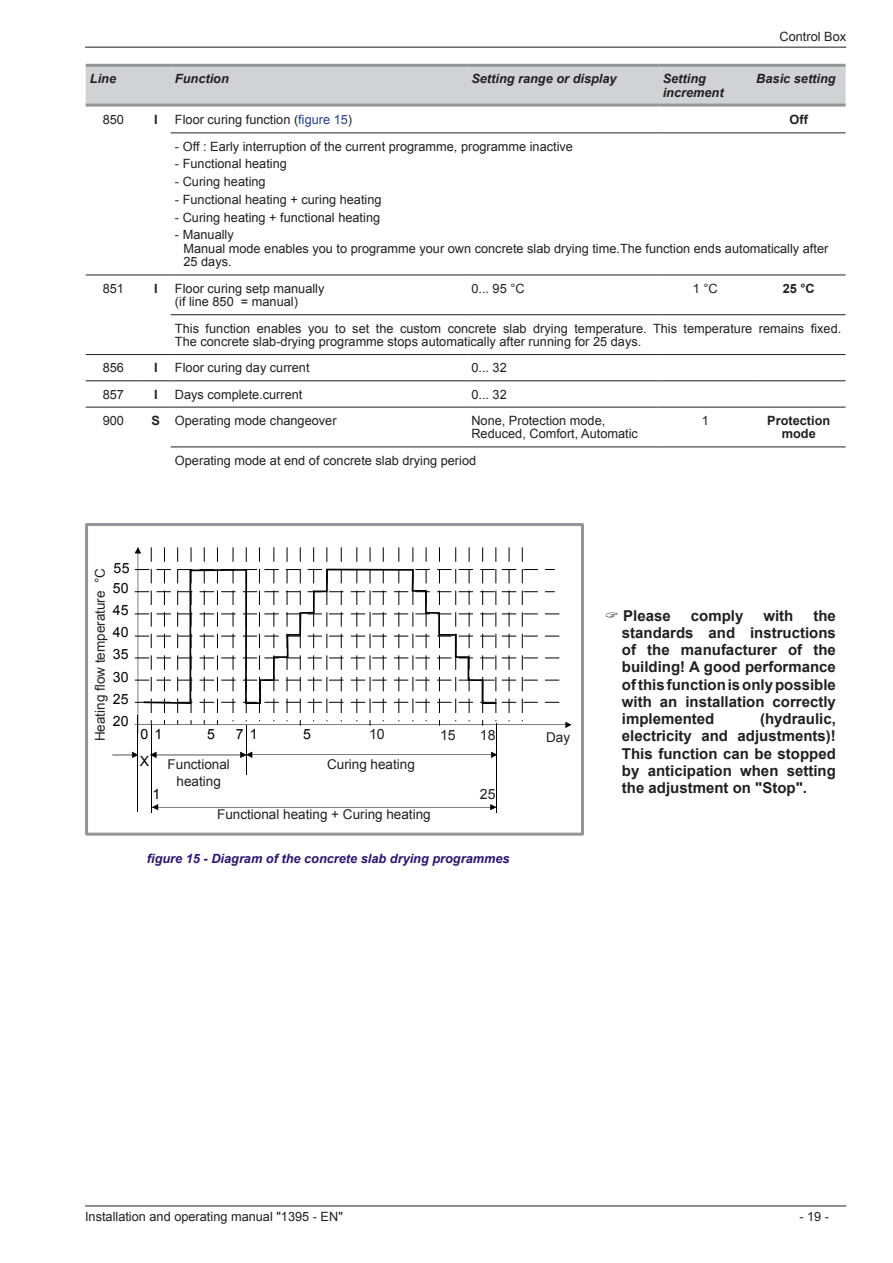
<style>
.page{position:relative;width:893px;height:1263px;background:#fff}
.page>*{position:absolute;margin:0;border:0;box-sizing:border-box;transform-origin:0 0}
.t1{font:700 15px/17.2px "Arial";color:#231f20;text-align:justify}
.t2{font:14.1px/22.2px "Arial";letter-spacing:.015em;color:#010202;text-align:justify}
.t3{font:14.1px "Arial";color:#231f20}
.t4{font:13.5px/17.2px "Arial";color:#231f20;text-align:center}
.t5{font:12.75px/13.5px "Arial";color:#231f20}
.t6{font:italic 700 12.75px/13.5px "Arial";color:#231f20}
.t7{font:italic 700 12.75px "Arial";color:#29166f}
.t8{font:700 12.75px/13.5px "Arial";color:#231f20;text-align:center}
.s1{color:#253f8e}
.s2{font-weight:700}
</style>
<div class="page">
<hr style="left:85px;top:47px;width:761px;height:1px;background:#231f20">
<hr style="left:85px;top:1205px;width:761px;height:1px;background:#231f20">
<div style="left:86px;top:67px;width:760px;height:37px;background:#d1d2d4"></div>
<hr style="left:86px;top:64px;width:55px;height:3px;background:#939598">
<hr style="left:141px;top:64px;width:30px;height:3px;background:#939598">
<hr style="left:171px;top:64px;width:296px;height:3px;background:#939598">
<hr style="left:467px;top:64px;width:191px;height:3px;background:#939598">
<hr style="left:658px;top:64px;width:94px;height:3px;background:#939598">
<hr style="left:752px;top:64px;width:94px;height:3px;background:#939598">
<hr style="left:86px;top:104px;width:55px;height:3px;background:#939598">
<hr style="left:141px;top:104px;width:30px;height:3px;background:#939598">
<hr style="left:171px;top:104px;width:296px;height:3px;background:#939598">
<hr style="left:467px;top:104px;width:191px;height:3px;background:#939598">
<hr style="left:658px;top:104px;width:94px;height:3px;background:#939598">
<hr style="left:752px;top:104px;width:94px;height:3px;background:#939598">
<hr style="left:171px;top:446px;width:296px;height:1px;background:#231f20">
<hr style="left:467px;top:446px;width:191px;height:1px;background:#231f20">
<hr style="left:658px;top:446px;width:94px;height:1px;background:#231f20">
<hr style="left:752px;top:446px;width:94px;height:1px;background:#231f20">
<hr style="left:171px;top:132px;width:296px;height:1px;background:#231f20">
<hr style="left:467px;top:132px;width:191px;height:1px;background:#231f20">
<hr style="left:658px;top:132px;width:94px;height:1px;background:#231f20">
<hr style="left:752px;top:132px;width:94px;height:1px;background:#231f20">
<hr style="left:171px;top:275px;width:296px;height:1px;background:#231f20">
<hr style="left:467px;top:275px;width:191px;height:1px;background:#231f20">
<hr style="left:658px;top:275px;width:94px;height:1px;background:#231f20">
<hr style="left:752px;top:275px;width:94px;height:1px;background:#231f20">
<hr style="left:171px;top:314px;width:296px;height:1px;background:#231f20">
<hr style="left:467px;top:314px;width:191px;height:1px;background:#231f20">
<hr style="left:658px;top:314px;width:94px;height:1px;background:#231f20">
<hr style="left:752px;top:314px;width:94px;height:1px;background:#231f20">
<hr style="left:171px;top:354px;width:296px;height:1px;background:#231f20">
<hr style="left:467px;top:354px;width:191px;height:1px;background:#231f20">
<hr style="left:658px;top:354px;width:94px;height:1px;background:#231f20">
<hr style="left:752px;top:354px;width:94px;height:1px;background:#231f20">
<hr style="left:86px;top:380px;width:55px;height:1px;background:#231f20">
<hr style="left:141px;top:380px;width:30px;height:1px;background:#231f20">
<hr style="left:171px;top:380px;width:296px;height:1px;background:#231f20">
<hr style="left:467px;top:380px;width:191px;height:1px;background:#231f20">
<hr style="left:658px;top:380px;width:94px;height:1px;background:#231f20">
<hr style="left:752px;top:380px;width:94px;height:1px;background:#231f20">
<hr style="left:86px;top:407px;width:55px;height:1px;background:#231f20">
<hr style="left:141px;top:407px;width:30px;height:1px;background:#231f20">
<hr style="left:171px;top:407px;width:296px;height:1px;background:#231f20">
<hr style="left:467px;top:407px;width:191px;height:1px;background:#231f20">
<hr style="left:658px;top:407px;width:94px;height:1px;background:#231f20">
<hr style="left:752px;top:407px;width:94px;height:1px;background:#231f20">
<hr style="left:86px;top:275px;width:55px;height:1px;background:#231f20">
<hr style="left:141px;top:275px;width:30px;height:1px;background:#231f20">
<hr style="left:86px;top:354px;width:55px;height:1px;background:#231f20">
<hr style="left:141px;top:354px;width:30px;height:1px;background:#231f20">
<hr style="left:151px;top:724px;width:1px;height:88px;background:#010202">
<hr style="left:246px;top:726px;width:1px;height:49px;background:#010202">
<hr style="left:496px;top:723px;width:1px;height:90px;background:#010202">
<hr style="left:137px;top:715px;width:1px;height:97px;background:#010202">
<svg style="left:134px;top:547px;width:437px;height:187px"></svg>
<svg style="left:150px;top:752px;width:346px;height:6px"></svg>
<svg style="left:152px;top:804px;width:344px;height:6px"></svg>
<svg style="left:112px;top:752px;width:25px;height:6px"></svg>
<div style="left:85px;top:523px;width:499px;height:313px;border:3px solid #939598"></div>
<p class="t5" style="left:780px;top:30px;width:68px">Control Box</p>
<p class="t6" style="left:90px;top:72px;width:28px">Line</p>
<p class="t6" style="left:175px;top:72px;width:55px">Function</p>
<p class="t6" style="left:471px;top:72px;width:147px">Setting range or display</p>
<p class="t6" style="left:663px;top:72px;width:62px">Setting increment</p>
<p class="t6" style="left:756px;top:72px;width:81px">Basic setting</p>
<p class="t5" style="left:103px;top:113px;width:23px">850</p>
<p class="t8" style="left:154px;top:114px;width:5px">I</p>
<p class="t5" style="left:175px;top:113px;width:179px">Floor curing function (<span class="s1">figure 15</span>)</p>
<p class="t8" style="left:790px;top:114px;width:20px">Off</p>
<p class="t5" style="left:175px;top:140px;width:399px">- Off : Early interruption of the current programme, programme inactive</p>
<p class="t5" style="left:175px;top:157px;width:113px">- Functional heating</p>
<p class="t5" style="left:175px;top:175px;width:92px">- Curing heating</p>
<p class="t5" style="left:175px;top:193px;width:208px">- Functional heating + curing heating</p>
<p class="t5" style="left:175px;top:211px;width:207px">- Curing heating + functional heating</p>
<p class="t5" style="left:183px;top:228px;width:646px;text-indent:-9px">- Manually<br>Manual mode enables you to programme your own concrete slab drying time.The function ends automatically after<br>25 days.</p>
<p class="t5" style="left:103px;top:282px;width:23px">851</p>
<p class="t8" style="left:154px;top:282px;width:5px">I</p>
<p class="t5" style="left:175px;top:282px;width:151px">Floor curing setp manually (if line 850 = manual)</p>
<p class="t5" style="left:471px;top:282px;width:55px">0... 95 °C</p>
<p class="t5" style="left:693px;top:282px;width:26px">1 °C</p>
<p class="t8" style="left:783px;top:282px;width:34px">25 °C</p>
<p class="t5" style="left:175px;top:321px;width:668px">This function enables you to set the custom concrete slab drying temperature. This temperature remains fixed.<br>The concrete slab-drying programme stops automatically after running for 25 days.</p>
<p class="t5" style="left:103px;top:361px;width:23px">856</p>
<p class="t8" style="left:154px;top:361px;width:5px">I</p>
<p class="t5" style="left:175px;top:361px;width:136px">Floor curing day current</p>
<p class="t5" style="left:471px;top:361px;width:37px">0... 32</p>
<p class="t5" style="left:103px;top:387px;width:23px">857</p>
<p class="t8" style="left:154px;top:388px;width:5px">I</p>
<p class="t5" style="left:175px;top:387px;width:129px">Days complete.current</p>
<p class="t5" style="left:471px;top:387px;width:37px">0... 32</p>
<p class="t5" style="left:103px;top:414px;width:23px">900</p>
<p class="t5" style="left:152px;top:414px;width:186px"><span class="s2">S</span> Operating mode changeover</p>
<p class="t5" style="left:471px;top:414px;width:168px">None, Protection mode,<br>Reduced, Comfort, Automatic</p>
<p class="t5" style="left:702px;top:414px;width:9px">1</p>
<p class="t8" style="left:767px;top:414px;width:65px">Protection mode</p>
<p class="t5" style="left:175px;top:454px;width:303px">Operating mode at end of concrete slab drying period</p>
<p class="t2" style="left:114px;top:557px;width:17px">55</p>
<p class="t4" style="left:92px;top:741px;width:175px;rotate:-90deg">Heating flow temperature °C</p>
<p class="t2" style="left:113px;top:577px;width:17px">50<br>45<br>40<br>35<br>30</p>
<p class="t2" style="left:113px;top:710px;width:17px">20</p>
<p class="t2" style="left:113px;top:688px;width:17px">25</p>
<p class="t2" style="left:141px;top:723px;width:23px">0 1</p>
<p class="t2" style="left:303px;top:723px;width:9px">5</p>
<p class="t2" style="left:207px;top:723px;width:9px">5</p>
<p class="t2" style="left:236px;top:723px;width:23px">7 1</p>
<p class="t3" style="left:369px;top:725px;width:17px">10</p>
<p class="t3" style="left:480px;top:726px;width:17px">18</p>
<p class="t3" style="left:440px;top:725px;width:17px">15</p>
<p class="t2" style="left:140px;top:750px;width:11px">X</p>
<p class="t2" style="left:152px;top:783px;width:9px">1</p>
<p class="t4" style="left:168px;top:756px;width:64px">Functional heating</p>
<p class="t4" style="left:327px;top:756px;width:89px">Curing heating</p>
<p class="t3" style="left:480px;top:784px;width:17px">25</p>
<p class="t4" style="left:217px;top:806px;width:215px">Functional heating + Curing heating</p>
<p class="t7" style="left:147px;top:850px;width:364px">figure 15 - Diagram of the concrete slab drying programmes</p>
<p class="t4" style="left:546px;top:729px;width:26px">Day</p>
<p class="t1" style="left:622px;top:607px;width:216px;text-indent:192px">the standards and instructions of the manufacturer of the building! A good performance of this function is only possible with an installation correctly implemented</p>
<p class="t1" style="left:623px;top:607px;width:49px">Please</p>
<p class="t1" style="left:691px;top:607px;width:54px">comply</p>
<p class="t1" style="left:763px;top:607px;width:31px">with</p>
<p class="t1" style="left:622px;top:711px;width:216px;text-indent:138px">(hydraulic, electricity and adjustments)!<br>This function can be stopped by anticipation when setting the adjustment on "Stop".</p>
<p class="t5" style="left:85px;top:1210px;width:259px">Installation and operating manual "1395 - EN"</p>
<p class="t5" style="left:799px;top:1210px;width:31px">- 19 -</p>
</div>
